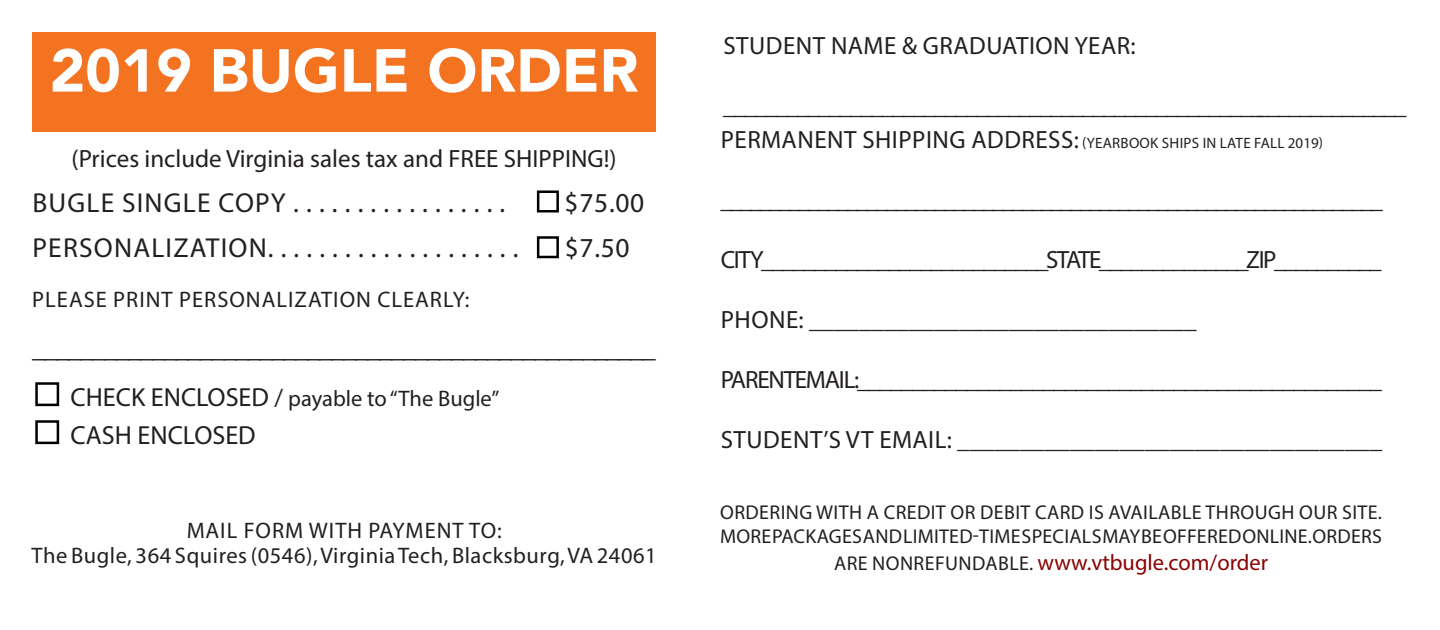
<style>
.page{position:relative;width:1440px;height:630px;background:#fff}
.page>*{position:absolute;margin:0;border:0;box-sizing:border-box;transform-origin:0 0}
.t1{font:900 60px "Avenir";color:#fff}
.t2{font:27.5px "Myriad Pro";letter-spacing:.045em;color:#231f20}
.t3{font:26.25px "Myriad Pro";color:#231f20}
.t4{font:25px "Myriad Pro";color:#231f20}
.t5{font:25px "Myriad Pro";letter-spacing:.02em;color:#231f20}
.t6{font:25px "Myriad Pro";letter-spacing:-.055em;color:#231f20}
.t7{font:25px "Myriad Pro";letter-spacing:-.045em;color:#231f20}
.t8{font:22.5px "Myriad Pro";letter-spacing:.025em;color:#231f20}
.t9{font:22.5px "Myriad Pro";letter-spacing:.045em;color:#231f20}
.t10{font:22.5px "Myriad Pro";color:#8b0202}
.t11{font:22.5px "Myriad Pro";color:#231f20}
.t12{font:20px/24px "Myriad Pro";letter-spacing:.01em;color:#231f20}
.t13{font:15px "Myriad Pro";letter-spacing:.02em;color:#231f20}
.s1{font-size:26.25px}
.s2{font-size:25px}
.s3{font-size:20px;color:#231f20}
</style>
<div class="page">
<div style="left:32px;top:32px;width:624px;height:100px;background:#f47321"></div>
<div style="left:35px;top:382px;width:24px;height:24px;border:2px solid #000"></div>
<div style="left:35px;top:420px;width:24px;height:24px;border:2px solid #000"></div>
<div style="left:537px;top:190px;width:22px;height:22px;border:2px solid #000"></div>
<div style="left:537px;top:236px;width:22px;height:22px;border:2px solid #000"></div>
<p class="t1" style="left:50px;top:19px;width:590px">2019 BUGLE ORDER</p>
<p class="t4" style="left:72px;top:144px;width:546px">(Prices include Virginia sales tax and FREE SHIPPING!)</p>
<p class="t2" style="left:32px;top:186px;width:474px">BUGLE SINGLE COPY . . . . . . . . . . . . . . . . .</p>
<p class="t2" style="left:565px;top:186px;width:81px">$75.00</p>
<p class="t2" style="left:32px;top:231px;width:488px">PERSONALIZATION. . . . . . . . . . . . . . . . . . . .</p>
<p class="t2" style="left:565px;top:231px;width:66px">$7.50</p>
<p class="t9" style="left:32px;top:286px;width:439px">PLEASE PRINT PERSONALIZATION CLEARLY:</p>
<p class="t2" style="left:32px;top:331px;width:625px">____________________________________________________</p>
<p class="t11" style="left:71px;top:384px;width:430px"><span class="s1">CHECK ENCLOSED</span> <span class="s2">/</span> payable to “The Bugle”</p>
<p class="t3" style="left:71px;top:419px;width:187px">CASH ENCLOSED</p>
<p class="t9" style="left:187px;top:517px;width:317px">MAIL FORM WITH PAYMENT TO:</p>
<p class="t8" style="left:32px;top:542px;width:627px">The Bugle, 364 Squires (0546), Virginia Tech, Blacksburg, VA 24061</p>
<p class="t5" style="left:723px;top:30px;width:414px">STUDENT NAME &amp; GRADUATION YEAR:</p>
<p class="t4" style="left:723px;top:90px;width:685px">___________________________________________________ ______________</p>
<p class="t13" style="left:721px;top:134px;width:604px"><span class="s2">PERMANENT SHIPPING ADDRESS:</span> (YEARBOOK SHIPS IN LATE FALL 2019)</p>
<p class="t4" style="left:720px;top:184px;width:664px">____________________________________________________________________</p>
<p class="t6" style="left:721px;top:244px;width:662px">CITY ___________________________ STATE ______________ ZIP __________</p>
<p class="t4" style="left:721px;top:304px;width:477px">PHONE: _______________________________</p>
<p class="t7" style="left:721px;top:364px;width:663px">PARENT EMAIL: ________________________________________________</p>
<p class="t5" style="left:721px;top:424px;width:663px">STUDENT’S VT EMAIL: __________________________________</p>
<p class="t12" style="left:720px;top:500px;width:663px">ORDERING WITH A CREDIT OR DEBIT CARD IS AVAILABLE THROUGH OUR SITE.<br>MORE PACKAGES AND LIMITED-TIME SPECIALS MAY BE OFFERED ONLINE. ORDERS</p>
<p class="t10" style="left:834px;top:548px;width:436px"><span class="s3">ARE NONREFUNDABLE.</span> www.vtbugle.com/order</p>
</div>
